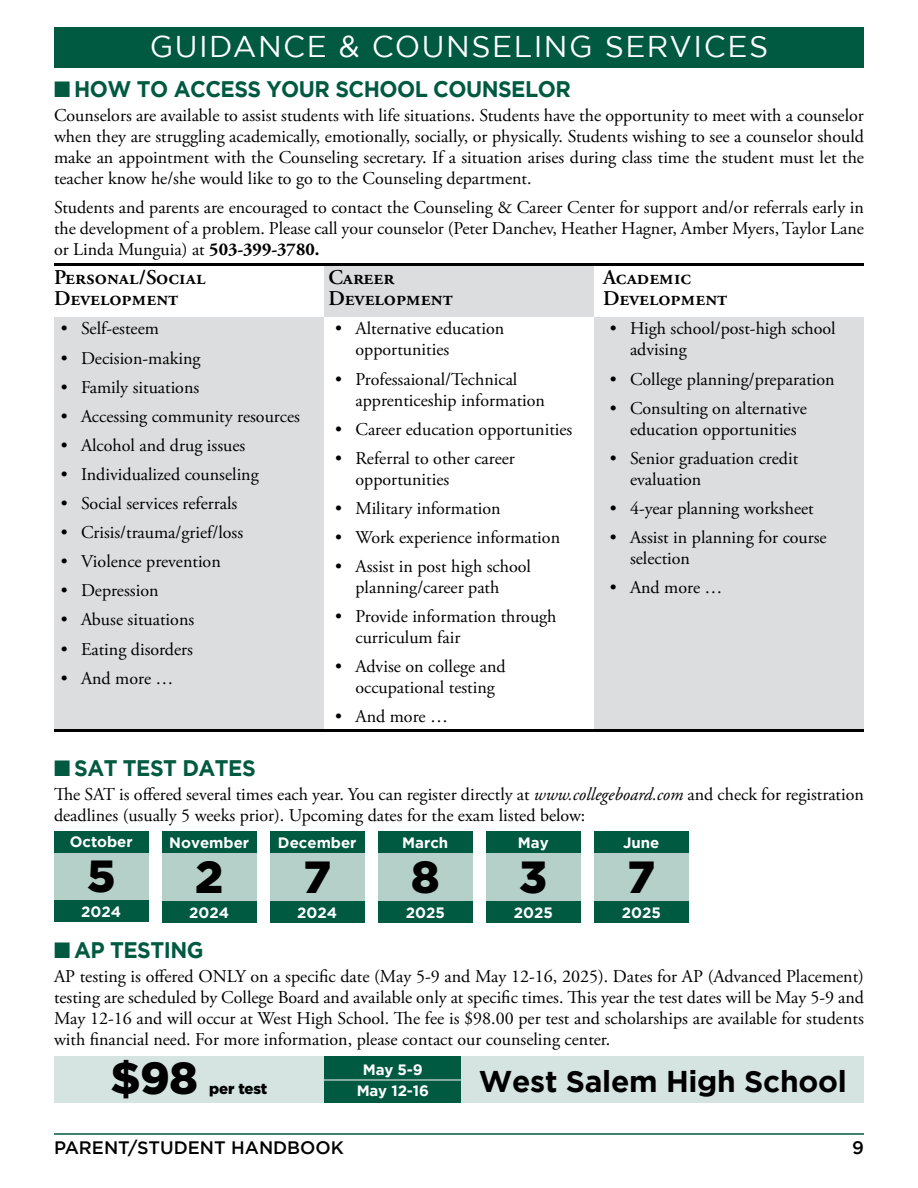
<style>
.page{position:relative;width:918px;height:1188px;background:#fff}
.page>*{position:absolute;margin:0;border:0;box-sizing:border-box;transform-origin:0 0}
.Date{font:900 45px "Gotham";color:#000}
.Table_Text{font:900 45px "Gotham";color:#000}
.Header_H2{font:30px "Gotham";letter-spacing:.05em;color:#fff}
.Table_Text-2{font:700 30px "Gotham";letter-spacing:-.01em;color:#000}
.Body_Header_H3{font:700 22.5px "Gotham";letter-spacing:-.025em;color:#005941;scale:.95 1}
.Body_Text_3-column{font:600 21px/21px "Adobe Garamond Pro";color:#000}
.Body_Text{font:18px/21px "Adobe Garamond Pro";color:#000}
.t1{font:500 18px "Gotham";color:#000}
.Month{font:700 15px "Gotham";color:#fff}
.Table_Text-3{font:700 15px "Gotham";letter-spacing:-.01em;color:#fff}
.Table_Text-4{font:900 15px "Gotham";letter-spacing:-.01em;color:#000}
.s1{font-weight:700}
.s2{font-style:italic}
</style>
<div class="page">
<div style="left:324px;top:263px;width:270px;height:54px;background:#dcddde"></div>
<div style="left:54px;top:317px;width:270px;height:415px;background:#dcddde"></div>
<div style="left:594px;top:317px;width:270px;height:415px;background:#dcddde"></div>
<hr style="left:54px;top:263px;width:810px;height:3px;background:#000">
<hr style="left:54px;top:730px;width:810px;height:2px;background:#000">
<hr style="left:54px;top:1133px;width:810px;height:2px;background:#005941">
<div style="left:54px;top:27px;width:810px;height:41px;background:#005941"></div>
<div style="left:54px;top:831px;width:94px;height:21px;background:#005941"></div>
<div style="left:54px;top:853px;width:94px;height:49px;background:#b5d0c8"></div>
<div style="left:54px;top:901px;width:94px;height:21px;background:#005941"></div>
<div style="left:162px;top:832px;width:94px;height:21px;background:#005941"></div>
<div style="left:162px;top:854px;width:94px;height:49px;background:#b5d0c8"></div>
<div style="left:162px;top:902px;width:94px;height:21px;background:#005941"></div>
<div style="left:270px;top:832px;width:94px;height:21px;background:#005941"></div>
<div style="left:270px;top:854px;width:94px;height:49px;background:#b5d0c8"></div>
<div style="left:270px;top:902px;width:94px;height:21px;background:#005941"></div>
<div style="left:378px;top:832px;width:94px;height:21px;background:#005941"></div>
<div style="left:378px;top:854px;width:94px;height:49px;background:#b5d0c8"></div>
<div style="left:378px;top:902px;width:94px;height:21px;background:#005941"></div>
<div style="left:486px;top:832px;width:94px;height:21px;background:#005941"></div>
<div style="left:486px;top:854px;width:94px;height:49px;background:#b5d0c8"></div>
<div style="left:486px;top:902px;width:94px;height:21px;background:#005941"></div>
<div style="left:594px;top:832px;width:94px;height:21px;background:#005941"></div>
<div style="left:594px;top:854px;width:94px;height:49px;background:#b5d0c8"></div>
<div style="left:594px;top:902px;width:94px;height:21px;background:#005941"></div>
<div style="left:54px;top:1057px;width:270px;height:46px;background:#d5e4e0"></div>
<div style="left:324px;top:1057px;width:138px;height:46px;background:#005941"></div>
<hr style="left:324px;top:1080px;width:138px;height:1px;background:#fff">
<div style="left:462px;top:1057px;width:402px;height:46px;background:#d5e4e0"></div>
<h2 class="Header_H2" style="left:150px;top:30px;width:620px">GUIDANCE &amp; COUNSELING SERVICES</h2>
<h3 class="Body_Header_H3" style="left:54px;top:76px;width:546px">■ HOW TO ACCESS YOUR SCHOOL COUNSELOR</h3>
<p class="Body_Text" style="left:54px;top:106px;width:812px;text-align:justify">Counselors are available to assist students with life situations. Students have the opportunity to meet with a counselor when they are struggling academically, emotionally, socially, or physically. Students wishing to see a counselor should make an appointment with the Counseling secretary. If a situation arises during class time the student must let the teacher know he/she would like to go to the Counseling department.</p>
<p class="Body_Text" style="left:54px;top:198px;width:812px;text-align:justify">Students and parents are encouraged to contact the Counseling &amp; Career Center for support and/or referrals early in the development of a problem. Please call your counselor (Peter Danchev, Heather Hagner, Amber Myers, Taylor Lane or Linda Munguia) at <span class="s1">503-399-3780.</span></p>
<h4 class="Body_Text_3-column" style="left:54px;top:267px;width:153px">Personal/Social<br>Development</h4>
<p class="Body_Text" style="left:61px;top:319px;width:100px">• Self-esteem</p>
<p class="Body_Text" style="left:61px;top:348px;width:141px">• Decision-making</p>
<p class="Body_Text" style="left:61px;top:377px;width:140px">• Family situations</p>
<p class="Body_Text" style="left:61px;top:406px;width:241px">• Accessing community resources</p>
<p class="Body_Text" style="left:61px;top:435px;width:186px">• Alcohol and drug issues</p>
<p class="Body_Text" style="left:61px;top:464px;width:200px">• Individualized counseling</p>
<p class="Body_Text" style="left:61px;top:493px;width:178px">• Social services referrals</p>
<p class="Body_Text" style="left:61px;top:523px;width:184px">• Crisis/trauma/grief/loss</p>
<p class="Body_Text" style="left:61px;top:552px;width:162px">• Violence prevention</p>
<p class="Body_Text" style="left:61px;top:581px;width:99px">• Depression</p>
<p class="Body_Text" style="left:61px;top:610px;width:135px">• Abuse situations</p>
<p class="Body_Text" style="left:61px;top:639px;width:134px">• Eating disorders</p>
<p class="Body_Text" style="left:61px;top:668px;width:114px">• And more …</p>
<h4 class="Body_Text_3-column" style="left:328px;top:267px;width:126px">Career<br>Development</h4>
<p class="Body_Text" style="left:356px;top:319px;width:150px;text-indent:-20px">• Alternative education opportunities</p>
<p class="Body_Text" style="left:356px;top:369px;width:191px;text-indent:-20px">• Professaional/Technical apprenticeship information</p>
<p class="Body_Text" style="left:335px;top:419px;width:239px">• Career education opportunities</p>
<p class="Body_Text" style="left:356px;top:448px;width:161px;text-indent:-20px">• Referral to other career opportunities</p>
<p class="Body_Text" style="left:335px;top:498px;width:167px">• Military information</p>
<p class="Body_Text" style="left:335px;top:527px;width:226px">• Work experience information</p>
<p class="Body_Text" style="left:356px;top:556px;width:177px;text-indent:-20px">• Assist in post high school planning/career path</p>
<p class="Body_Text" style="left:356px;top:607px;width:203px;text-indent:-20px">• Provide information through curriculum fair</p>
<p class="Body_Text" style="left:335px;top:657px;width:172px;text-align:center">• Advise on college and occupational testing</p>
<p class="Body_Text" style="left:335px;top:707px;width:114px">• And more …</p>
<h4 class="Body_Text_3-column" style="left:603px;top:267px;width:126px">Academic<br>Development</h4>
<p class="Body_Text" style="left:630px;top:319px;width:207px;text-indent:-20px">• High school/post-high school advising</p>
<p class="Body_Text" style="left:610px;top:369px;width:226px">• College planning/preparation</p>
<p class="Body_Text" style="left:610px;top:398px;width:199px;text-align:center">• Consulting on alternative education opportunities</p>
<p class="Body_Text" style="left:630px;top:448px;width:170px;text-indent:-20px">• Senior graduation credit evaluation</p>
<p class="Body_Text" style="left:610px;top:498px;width:206px">• 4-year planning worksheet</p>
<p class="Body_Text" style="left:630px;top:527px;width:198px;text-indent:-20px">• Assist in planning for course selection</p>
<p class="Body_Text" style="left:610px;top:577px;width:114px">• And more …</p>
<h3 class="Body_Header_H3" style="left:54px;top:756px;width:214px">■ SAT TEST DATES</h3>
<p class="Body_Text" style="left:54px;top:785px;width:811px">The SAT is offered several times each year. You can register directly at <span class="s2">www.collegeboard.com</span> and check for registration deadlines (usually 5 weeks prior). Upcoming dates for the exam listed below:</p>
<p class="Month" style="left:70px;top:833px;width:65px">October</p>
<p class="Date" style="left:87px;top:850px;width:30px">5</p>
<p class="Month" style="left:81px;top:903px;width:41px">2024</p>
<p class="Month" style="left:169px;top:834px;width:81px">November</p>
<p class="Date" style="left:195px;top:851px;width:30px">2</p>
<p class="Month" style="left:189px;top:904px;width:41px">2024</p>
<p class="Month" style="left:278px;top:834px;width:80px">December</p>
<p class="Date" style="left:303px;top:851px;width:29px">7</p>
<p class="Month" style="left:297px;top:904px;width:41px">2024</p>
<p class="Month" style="left:402px;top:834px;width:48px">March</p>
<p class="Date" style="left:411px;top:851px;width:30px">8</p>
<p class="Month" style="left:406px;top:904px;width:41px">2025</p>
<p class="Month" style="left:518px;top:834px;width:32px">May</p>
<p class="Date" style="left:519px;top:851px;width:29px">3</p>
<p class="Month" style="left:514px;top:904px;width:41px">2025</p>
<p class="Month" style="left:623px;top:834px;width:38px">June</p>
<p class="Date" style="left:627px;top:851px;width:29px">7</p>
<p class="Month" style="left:622px;top:904px;width:41px">2025</p>
<h3 class="Body_Header_H3" style="left:54px;top:937px;width:159px">■ AP TESTING</h3>
<p class="Body_Text" style="left:54px;top:966px;width:812px;text-align:justify">AP testing is offered ONLY on a specific date (May 5-9 and May 12-16, 2025). Dates for AP (Advanced Placement) testing are scheduled by College Board and available only at specific times. This year the test dates will be May 5-9 and May 12-16 and will occur at West High School. The fee is $98.00 per test and scholarships are available for students with financial need. For more information, please contact our counseling center.</p>
<p class="Table_Text" style="left:111px;top:1052px;width:89px">$98</p>
<p class="Table_Text-3" style="left:363px;top:1061px;width:62px">May 5-9</p>
<p class="Table_Text-3" style="left:357px;top:1082px;width:74px">May 12-16</p>
<p class="Table_Text-2" style="left:479px;top:1064px;width:369px">West Salem High School</p>
<p class="Table_Text-4" style="left:209px;top:1080px;width:60px">per test</p>
<p class="t1" style="left:54px;top:1137px;width:291px">PARENT/STUDENT HANDBOOK</p>
<p class="t1" style="left:852px;top:1137px;width:13px">9</p>
</div>
